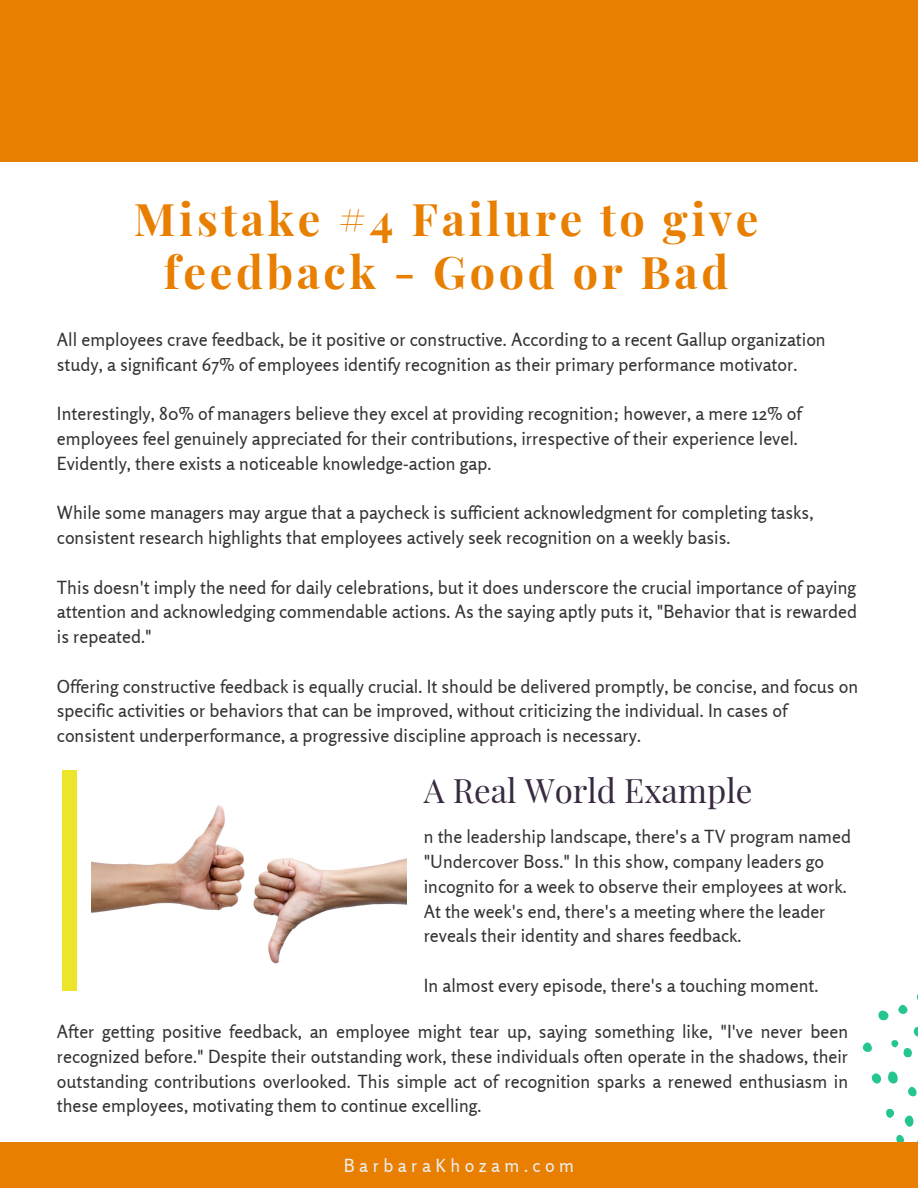
<style>
.page{position:relative;width:918px;height:1188px;background:#fff}
.page>*{position:absolute;margin:0;border:0;box-sizing:border-box;transform-origin:0 0}
.t1{font:700 45px/52.8px "Playfair Display";letter-spacing:.08em;color:#e87f01;text-align:center}
.t2{font:33px "Playfair Display";color:#382a40}
.t3{font:18px/24.8px "Rosario";color:#333}
.t4{font:18px "Rosario";letter-spacing:.25em;color:#eef0f2}
</style>
<div class="page">
<svg style="left:888px;top:1071px;width:10px;height:13px"></svg>
<svg style="left:878px;top:1011px;width:11px;height:9px"></svg>
<svg style="left:905px;top:1115px;width:8px;height:12px"></svg>
<svg style="left:914px;top:1027px;width:4px;height:10px"></svg>
<svg style="left:872px;top:1073px;width:9px;height:11px"></svg>
<svg style="left:863px;top:1042px;width:9px;height:10px"></svg>
<svg style="left:898px;top:1005px;width:10px;height:9px"></svg>
<svg style="left:904px;top:1048px;width:8px;height:9px"></svg>
<svg style="left:908px;top:1087px;width:9px;height:9px"></svg>
<svg style="left:886px;top:1109px;width:8px;height:9px"></svg>
<svg style="left:896px;top:1135px;width:9px;height:8px"></svg>
<svg style="left:891px;top:1040px;width:7px;height:7px"></svg>
<div style="left:0;top:1143px;width:918px;height:45px;background:#e87f01"></div>
<div style="left:63px;top:771px;width:14px;height:220px;background:#ede52c"></div>
<div style="left:0;top:0;width:918px;height:162px;background:#e87f01"></div>
<img style="left:92px;top:805px;width:315px;height:159px">
<h1 class="t1" style="left:134px;top:191px;width:626px">Mistake #4 Failure to give feedback - Good or Bad</h1>
<p class="t3" style="left:57px;top:327px;width:770px">All employees crave feedback, be it positive or constructive. According to a recent Gallup organization study, a significant 67% of employees identify recognition as their primary performance motivator.</p>
<p class="t3" style="left:57px;top:401px;width:746px">Interestingly, 80% of managers believe they excel at providing recognition; however, a mere 12% of employees feel genuinely appreciated for their contributions, irrespective of their experience level.<br>Evidently, there exists a noticeable knowledge-action gap.</p>
<p class="t3" style="left:57px;top:500px;width:758px">While some managers may argue that a paycheck is sufficient acknowledgment for completing tasks, consistent research highlights that employees actively seek recognition on a weekly basis.</p>
<p class="t3" style="left:57px;top:575px;width:802px;text-align:justify">This doesn't imply the need for daily celebrations, but it does underscore the crucial importance of paying attention and acknowledging commendable actions. As the saying aptly puts it, "Behavior that is rewarded is repeated."</p>
<p class="t3" style="left:57px;top:674px;width:803px">Offering constructive feedback is equally crucial. It should be delivered promptly, be concise, and focus on specific activities or behaviors that can be improved, without criticizing the individual. In cases of consistent underperformance, a progressive discipline approach is necessary.</p>
<h2 class="t2" style="left:424px;top:768px;width:330px">A Real World Example</h2>
<p class="t3" style="left:424px;top:824px;width:429px">n the leadership landscape, there's a TV program named "Undercover Boss." In this show, company leaders go incognito for a week to observe their employees at work.<br>At the week's end, there's a meeting where the leader reveals their identity and shares feedback.</p>
<p class="t3" style="left:424px;top:973px;width:396px">In almost every episode, there's a touching moment.</p>
<p class="t3" style="left:57px;top:1019px;width:793px;text-align:justify">After getting positive feedback, an employee might tear up, saying something like, "I've never been recognized before." Despite their outstanding work, these individuals often operate in the shadows, their outstanding contributions overlooked. This simple act of recognition sparks a renewed enthusiasm in these employees, motivating them to continue excelling.</p>
<p class="t4" style="left:344px;top:1154px;width:232px">BarbaraKhozam.com</p>
</div>
